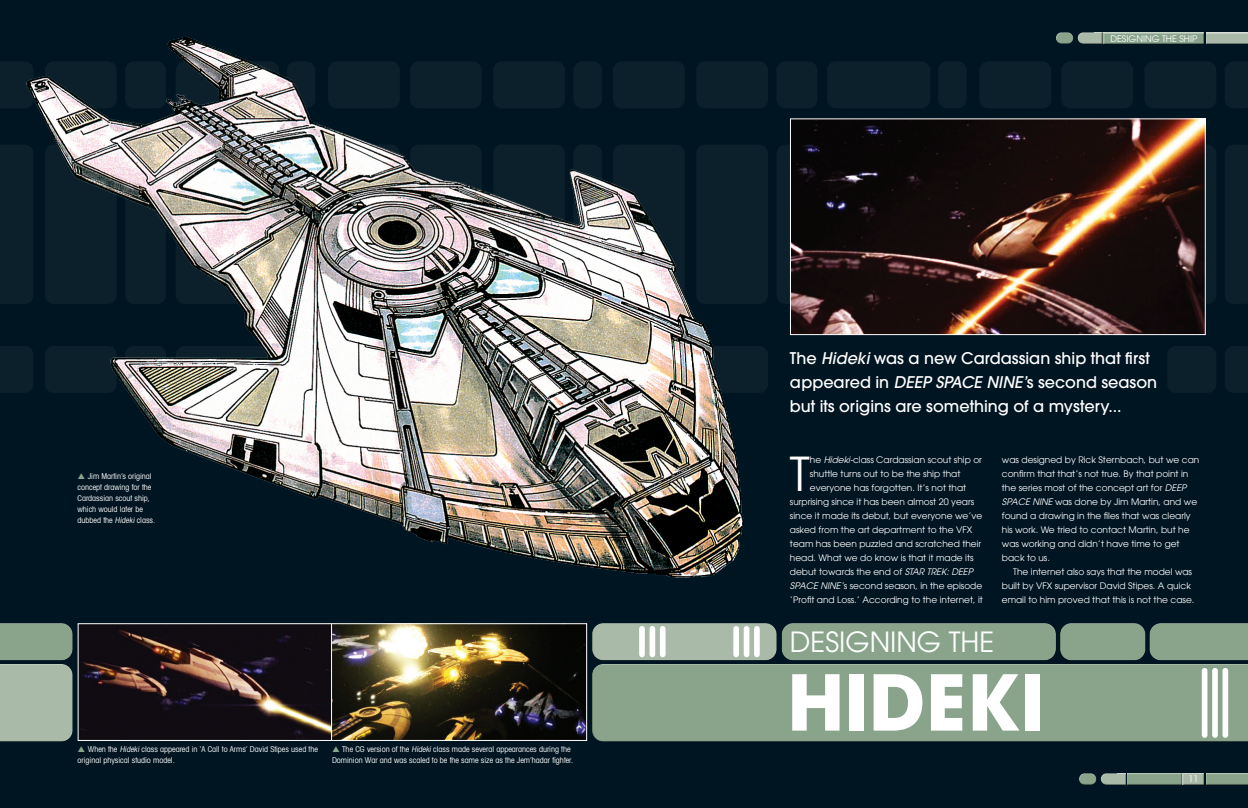
<style>
.page{position:relative;width:1248px;height:808px;background:#fff}
.page>*{position:absolute;margin:0;border:0;box-sizing:border-box;transform-origin:0 0}
.t1{font:700 76.2px "Avant Garde";color:#fff}
.t2{font:46.8px "Avant Garde LT";color:#fff}
.t3{font:27.7px "Avant Garde";color:#fff}
.t4{font:500 16px/24px "Avant Garde";color:#fff}
.t5{font:9px/14px "Avant Garde LT";color:#fff}
.t6{font:9px "Avant Garde";color:#fff}
.t7{font:condensed 8px/11px "Avant Garde LT";color:#fff}
.s1{font-style:italic}
.s2{font-family:"Avant Garde LT";font-style:italic}
</style>
<div class="page">
<div style="left:0;top:0;width:1247px;height:808px;background:#001522"></div>
<div style="left:0;top:145px;width:15px;height:159px;background:#0c202c"></div>
<div style="left:1144px;top:145px;width:72px;height:159px;background:linear-gradient(to bottom,#0c202c,#0c202c);border-radius:9px"></div>
<div style="left:696px;top:145px;width:72px;height:159px;background:#0c202c;border-radius:9px"></div>
<div style="left:1225px;top:145px;width:22px;height:159px;background:#0c202c"></div>
<div style="left:776px;top:145px;width:41px;height:159px;background:#0c202c;border-radius:9px"></div>
<svg style="left:0;top:62px;width:15px;height:46px"></svg>
<div style="left:1144px;top:61px;width:72px;height:47px;background:#0c202c;border-radius:9px"></div>
<div style="left:827px;top:61px;width:103px;height:47px;background:#0c202c;border-radius:9px"></div>
<div style="left:696px;top:61px;width:72px;height:47px;background:#0c202c;border-radius:9px"></div>
<div style="left:1061px;top:61px;width:71px;height:47px;background:#0c202c;border-radius:9px"></div>
<div style="left:979px;top:61px;width:72px;height:47px;background:#0c202c;border-radius:9px"></div>
<svg style="left:1225px;top:62px;width:22px;height:46px"></svg>
<div style="left:938px;top:61px;width:28px;height:47px;background:#0c202c;border-radius:9px"></div>
<div style="left:776px;top:61px;width:41px;height:47px;background:#0c202c;border-radius:9px"></div>
<svg style="left:0;top:346px;width:15px;height:47px"></svg>
<div style="left:1166px;top:346px;width:50px;height:47px;background:#0c202c;border-radius:9px"></div>
<div style="left:696px;top:346px;width:72px;height:47px;background:#0c202c;border-radius:9px"></div>
<svg style="left:1225px;top:346px;width:22px;height:47px"></svg>
<img style="left:15px;top:36px;width:729px;height:542px">
<div style="left:1099px;top:773px;width:27px;height:12px;background:#231f20;opacity:.75"></div>
<div style="left:1126px;top:773px;width:56px;height:12px;background:#8aa48c"></div>
<div style="left:1181px;top:773px;width:24px;height:12px;background:#231f20;opacity:.75"></div>
<div style="left:1204px;top:773px;width:43px;height:12px;background:#8aa48c"></div>
<div style="left:1078px;top:772px;width:19px;height:10px;background:#fff;opacity:.75"></div>
<div style="left:1078px;top:775px;width:20px;height:10px;background:#231f20;opacity:.75"></div>
<div style="left:1076px;top:32px;width:27px;height:12px;background:#231f20;opacity:.75"></div>
<div style="left:1103px;top:32px;width:102px;height:12px;background:#231f20;opacity:.75"></div>
<div style="left:1204px;top:32px;width:43px;height:12px;background:#231f20;opacity:.75"></div>
<div style="left:1055px;top:31px;width:18px;height:10px;background:#fff;opacity:.75"></div>
<div style="left:1055px;top:34px;width:19px;height:10px;background:#231f20;opacity:.75"></div>
<img style="left:791px;top:120px;width:412px;height:213px">
<div style="left:789px;top:118px;width:416px;height:217px;border:1px solid #fff"></div>
<div style="left:591px;top:662px;width:656px;height:74px;background:#fff;opacity:.75"></div>
<div style="left:590px;top:667px;width:657px;height:76px;background:#8aa48c"></div>
<div style="left:591px;top:622px;width:185px;height:32px;background:#fff;opacity:.75"></div>
<div style="left:590px;top:627px;width:186px;height:34px;background:#aabaa9"></div>
<img style="left:332px;top:625px;width:253px;height:114px">
<div style="left:325px;top:623px;width:262px;height:118px;border:1px solid #fff"></div>
<img style="left:85px;top:625px;width:245px;height:114px">
<div style="left:78px;top:623px;width:254px;height:118px;border:1px solid #fff"></div>
<div style="left:781px;top:622px;width:275px;height:32px;background:#fff;opacity:.75"></div>
<div style="left:780px;top:627px;width:276px;height:34px;background:#8aa48c"></div>
<div style="left:1059px;top:622px;width:87px;height:32px;background:#fff;opacity:.75"></div>
<div style="left:1058px;top:627px;width:87px;height:34px;background:#8aa48c"></div>
<div style="left:1148px;top:622px;width:99px;height:32px;background:#fff;opacity:.75"></div>
<div style="left:1147px;top:627px;width:100px;height:34px;background:#8aa48c"></div>
<div style="left:743px;top:626px;width:6px;height:31px;background:#fff;border-radius:3px"></div>
<div style="left:733px;top:626px;width:6px;height:31px;background:#fff;border-radius:3px"></div>
<div style="left:754px;top:626px;width:5px;height:31px;background:#fff;border-radius:3px"></div>
<svg style="left:1211px;top:668px;width:6px;height:70px"></svg>
<div style="left:1201px;top:668px;width:6px;height:70px;background:#fff;border-radius:3px"></div>
<div style="left:1222px;top:668px;width:5px;height:70px;background:#fff;border-radius:3px"></div>
<div style="left:649px;top:626px;width:6px;height:31px;background:#fff;border-radius:3px"></div>
<div style="left:639px;top:626px;width:5px;height:31px;background:#fff;border-radius:3px"></div>
<div style="left:659px;top:626px;width:6px;height:31px;background:#fff;border-radius:3px"></div>
<svg style="left:78px;top:473px;width:7px;height:6px"></svg>
<svg style="left:0;top:623px;width:85px;height:119px;background:#859789"></svg>
<p class="t7" style="left:78px;top:470px;width:79px;text-indent:10px">Jim Martin’s original concept drawing for the<br>Cardassian scout ship, which would later be dubbed the <span class="s1">Hideki</span> class.</p>
<p class="t7" style="left:78px;top:744px;width:242px;text-indent:10px">When the <span class="s1">Hideki</span> class appeared in ‘A Call to Arms’ David Stipes used the original physical studio model.</p>
<p class="t7" style="left:332px;top:744px;width:243px;text-indent:10px">The CG version of the <span class="s1">Hideki</span> class made several appearances during the<br>Dominion War and was scaled to be the same size as the Jem’hadar fighter.</p>
<p class="t6" style="left:1110px;top:33px;width:88px">DESIGNING THE SHIP</p>
<h3 class="t4" style="left:789px;top:346px;width:369px">The <span class="s2">Hideki</span> was a new Cardassian ship that first appeared in <span class="s2">DEEP SPACE NINE’</span>s second season but its origins are something of a mystery...</h3>
<h2 class="t2" style="left:789px;top:446px;width:21px">T</h2>
<p class="t5" style="left:809px;top:453px;width:173px">he <span class="s1">Hideki-</span>class Cardassian scout ship or</p>
<p class="t5" style="left:809px;top:467px;width:152px">shuttle turns out to be the ship that</p>
<p class="t5" style="left:809px;top:481px;width:158px">everyone has forgotten. It’s not that</p>
<p class="t5" style="left:789px;top:495px;width:186px">surprising since it has been almost 20 years</p>
<p class="t5" style="left:789px;top:509px;width:194px">since it made its debut, but everyone we’ve</p>
<p class="t5" style="left:789px;top:523px;width:184px">asked from the art department to the VFX</p>
<p class="t5" style="left:789px;top:537px;width:193px">team has been puzzled and scratched their</p>
<p class="t5" style="left:789px;top:551px;width:185px">head. What we do know is that it made its</p>
<p class="t5" style="left:789px;top:565px;width:184px">debut towards the end of <span class="s1">STAR TREK: DEEP</span></p>
<p class="t5" style="left:789px;top:579px;width:194px"><span class="s1">SPACE NINE’</span>s second season, in the episode</p>
<p class="t5" style="left:789px;top:593px;width:194px">‘Profit and Loss.’ According to the internet, it</p>
<p class="t5" style="left:1001px;top:453px;width:199px">was designed by Rick Sternbach, but we can confirm that that’s not true. By that point in the series most of the concept art for <span class="s1">DEEP SPACE NINE</span> was done by Jim Martin, and we found a drawing in the files that was clearly his work. We tried to contact Martin, but he was working and didn’t have time to get back to us.</p>
<p class="t5" style="left:1001px;top:565px;width:194px;text-indent:11px">The internet also says that the model was built by VFX supervisor David Stipes. A quick email to him proved that this is not the case.</p>
<h3 class="t3" style="left:789px;top:625px;width:206px">DESIGNING THE</h3>
<h1 class="t1" style="left:787px;top:653px;width:259px">HIDEKI</h1>
<p class="t6" style="left:1188px;top:774px;width:11px">11</p>
</div>
